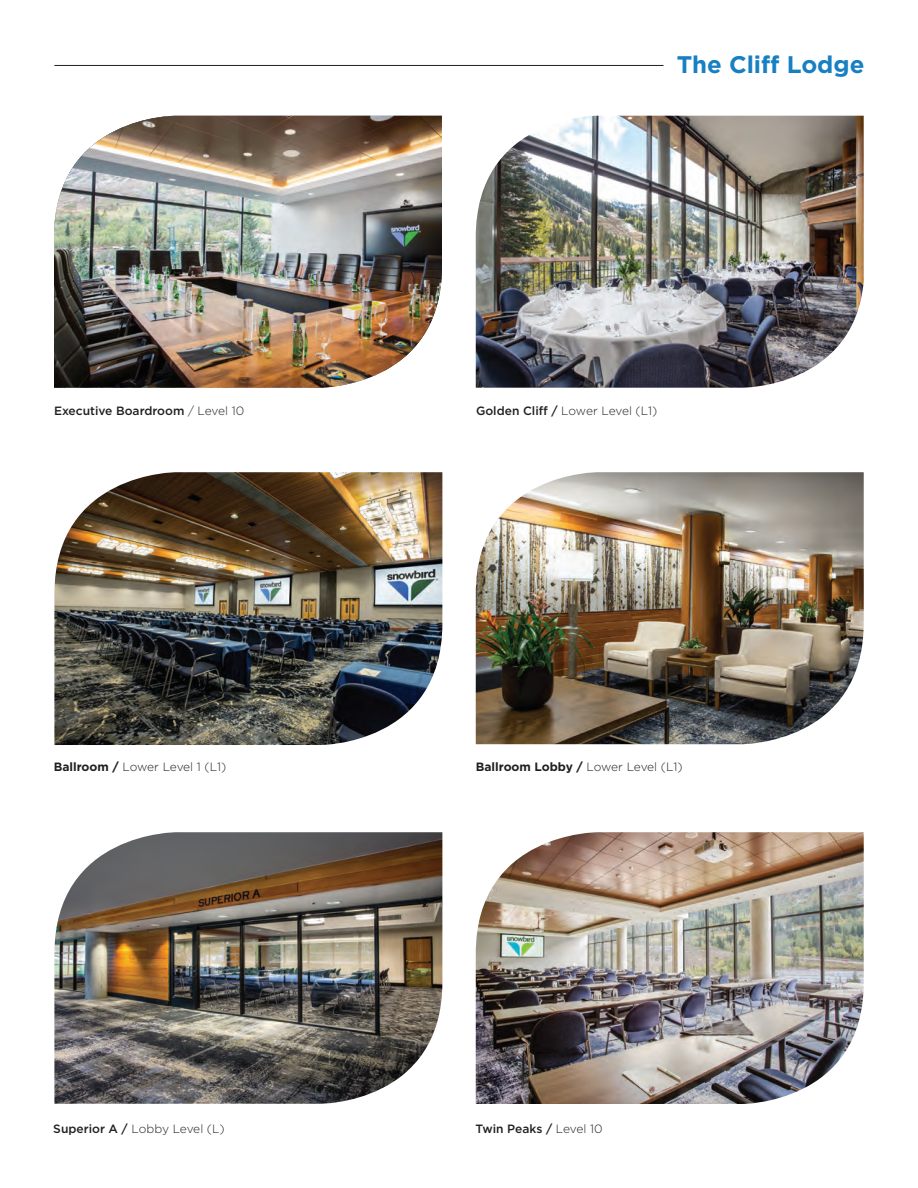
<style>
.page{position:relative;width:918px;height:1188px;background:#fff}
.page>*{position:absolute;margin:0;border:0;box-sizing:border-box;transform-origin:0 0}
.t1{font:700 24px "Gotham";color:#1680c3}
.t2{font:300 12px "Gotham";letter-spacing:-.01em;color:#231f20}
.t3{font:500 12px "Gotham";color:#231f20}
.t4{font:700 12px "Gotham";color:#231f20}
.s1{font-weight:300}
.s2{font-weight:500}
.s3{font-weight:700}
</style>
<div class="page">
<img style="left:476px;top:472px;width:388px;height:272px">
<img style="left:54px;top:472px;width:388px;height:273px">
<img style="left:476px;top:116px;width:388px;height:272px">
<img style="left:54px;top:832px;width:388px;height:272px">
<img style="left:476px;top:832px;width:388px;height:272px">
<hr style="left:54px;top:65px;width:610px;height:1px;background:#231f20">
<img style="left:54px;top:116px;width:388px;height:272px">
<h1 class="t1" style="left:677px;top:49px;width:189px">The Cliff Lodge</h1>
<p class="t3" style="left:54px;top:403px;width:192px">Executive Boardroom <span class="s1">/ Level 10</span></p>
<p class="t2" style="left:476px;top:403px;width:183px"><span class="s2">Golden Cliff /</span> Lower Level (L1)</p>
<p class="t2" style="left:54px;top:759px;width:174px"><span class="s3">Ballroom /</span> Lower Level 1 (L1)</p>
<p class="t4" style="left:476px;top:759px;width:208px">Ballroom Lobby / <span class="s1">Lower Level (L1)</span></p>
<p class="t2" style="left:53px;top:1122px;width:173px"><span class="s2">Superior A /</span> Lobby Level (L)</p>
<p class="t3" style="left:475px;top:1121px;width:129px">Twin Peaks / <span class="s1">Level 10</span></p>
</div>
